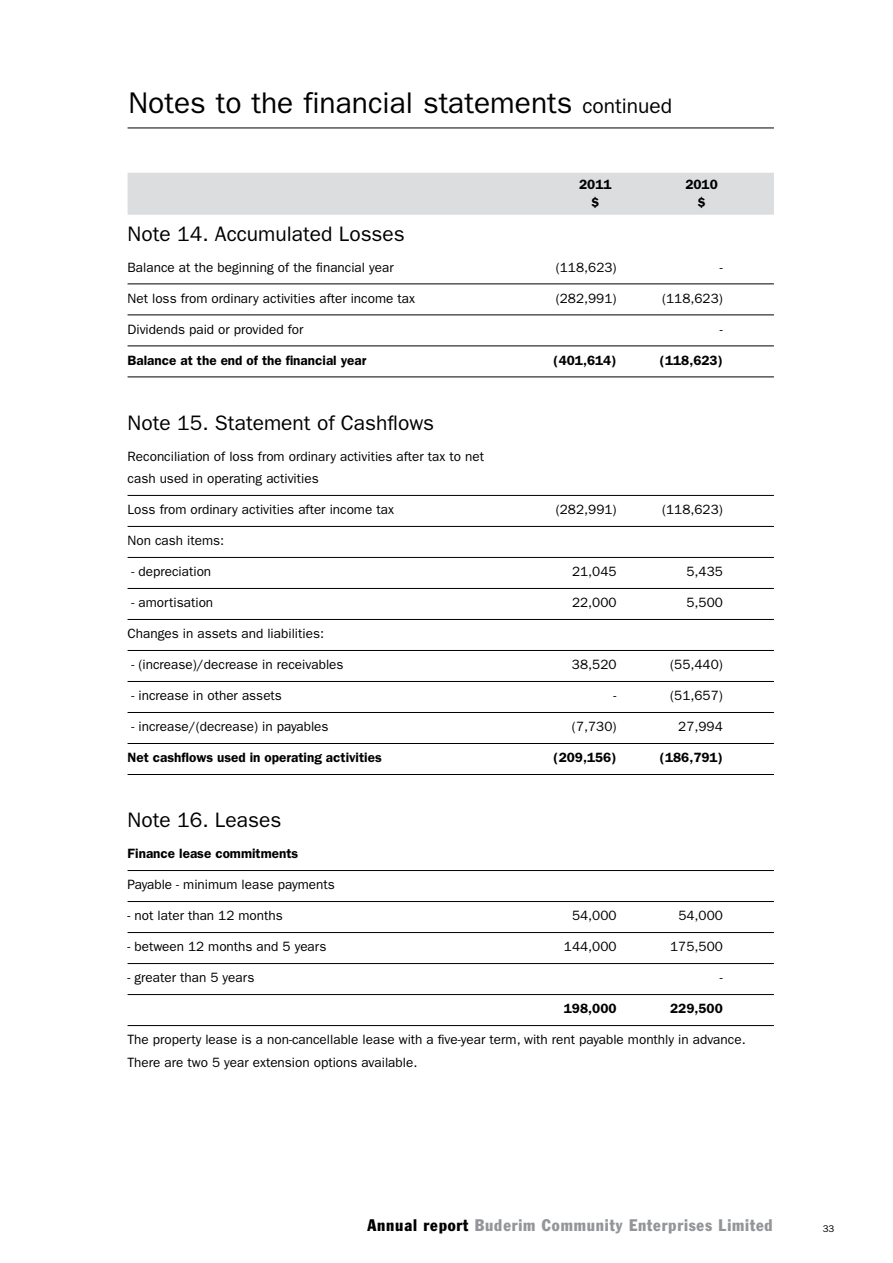
<style>
.page{position:relative;width:893px;height:1263px;background:#fff}
.page>*{position:absolute;margin:0;border:0;box-sizing:border-box;transform-origin:0 0}
.t1{font:30px "Franklin Gothic LT";color:#000}
.t2{font:21px "Franklin Gothic LT";color:#000}
.t3{font:condensed 16.5px "Franklin Gothic";letter-spacing:.05em;color:#939598}
.t4{font:13.5px/22.5px "Franklin Gothic LT";color:#000}
.t5{font:600 13.5px "Franklin Gothic LT";color:#000}
.t6{font:9.75px "Franklin Gothic LT";color:#000}
.s1{font-size:21px}
.s2{color:#000}
</style>
<div class="page">
<hr style="left:128px;top:128px;width:646px;height:1px;background:#000">
<div style="left:128px;top:173px;width:646px;height:42px;background:#dcddde"></div>
<hr style="left:128px;top:284px;width:646px;height:1px;background:#000">
<hr style="left:128px;top:315px;width:646px;height:1px;background:#000">
<hr style="left:128px;top:346px;width:646px;height:1px;background:#000">
<hr style="left:128px;top:377px;width:646px;height:1px;background:#000">
<hr style="left:128px;top:495px;width:646px;height:1px;background:#000">
<hr style="left:128px;top:526px;width:646px;height:1px;background:#000">
<hr style="left:128px;top:557px;width:646px;height:1px;background:#000">
<hr style="left:128px;top:588px;width:646px;height:1px;background:#000">
<hr style="left:128px;top:619px;width:646px;height:1px;background:#000">
<hr style="left:128px;top:650px;width:646px;height:1px;background:#000">
<hr style="left:128px;top:681px;width:646px;height:1px;background:#000">
<hr style="left:128px;top:712px;width:646px;height:1px;background:#000">
<hr style="left:128px;top:743px;width:646px;height:1px;background:#000">
<hr style="left:128px;top:774px;width:646px;height:1px;background:#000">
<hr style="left:128px;top:870px;width:646px;height:1px;background:#000">
<hr style="left:128px;top:901px;width:646px;height:1px;background:#000">
<hr style="left:128px;top:932px;width:646px;height:1px;background:#000">
<hr style="left:128px;top:963px;width:646px;height:1px;background:#000">
<hr style="left:128px;top:994px;width:646px;height:1px;background:#000">
<hr style="left:128px;top:1025px;width:646px;height:1px;background:#000">
<h1 class="t1" style="left:128px;top:86px;width:545px">Notes to the financial statements <span class="s1">continued</span></h1>
<p class="t5" style="left:579px;top:176px;width:34px">2011</p>
<p class="t5" style="left:685px;top:176px;width:34px">2010</p>
<p class="t5" style="left:591px;top:194px;width:10px">$</p>
<p class="t5" style="left:698px;top:194px;width:10px">$</p>
<h2 class="t2" style="left:128px;top:222px;width:279px">Note 14. Accumulated Losses</h2>
<p class="t4" style="left:128px;top:256px;width:268px">Balance at the beginning of the financial year</p>
<p class="t4" style="left:556px;top:256px;width:62px">(118,623)</p>
<p class="t4" style="left:720px;top:256px;width:4px">-</p>
<p class="t4" style="left:128px;top:287px;width:289px">Net loss from ordinary activities after income tax</p>
<p class="t4" style="left:556px;top:287px;width:62px">(282,991)</p>
<p class="t4" style="left:662px;top:287px;width:62px">(118,623)</p>
<p class="t4" style="left:128px;top:318px;width:177px">Dividends paid or provided for</p>
<p class="t4" style="left:720px;top:318px;width:4px">-</p>
<p class="t5" style="left:128px;top:352px;width:240px">Balance at the end of the financial year</p>
<p class="t5" style="left:554px;top:352px;width:64px">(401,614)</p>
<p class="t5" style="left:660px;top:352px;width:64px">(118,623)</p>
<h2 class="t2" style="left:128px;top:411px;width:308px">Note 15. Statement of Cashflows</h2>
<p class="t4" style="left:128px;top:445px;width:358px">Reconciliation of loss from ordinary activities after tax to net cash used in operating activities</p>
<p class="t4" style="left:128px;top:499px;width:268px">Loss from ordinary activities after income tax</p>
<p class="t4" style="left:556px;top:499px;width:62px">(282,991)</p>
<p class="t4" style="left:662px;top:499px;width:62px">(118,623)</p>
<p class="t4" style="left:128px;top:530px;width:98px">Non cash items:</p>
<p class="t4" style="left:132px;top:561px;width:81px">- depreciation</p>
<p class="t4" style="left:572px;top:561px;width:46px">21,045</p>
<p class="t4" style="left:686px;top:561px;width:38px">5,435</p>
<p class="t4" style="left:132px;top:592px;width:83px">- amortisation</p>
<p class="t4" style="left:572px;top:592px;width:46px">22,000</p>
<p class="t4" style="left:686px;top:592px;width:38px">5,500</p>
<p class="t4" style="left:128px;top:623px;width:198px">Changes in assets and liabilities:</p>
<p class="t4" style="left:132px;top:654px;width:213px">- (increase)/decrease in receivables</p>
<p class="t4" style="left:572px;top:654px;width:46px">38,520</p>
<p class="t4" style="left:670px;top:654px;width:54px">(55,440)</p>
<p class="t4" style="left:132px;top:685px;width:152px">- increase in other assets</p>
<p class="t4" style="left:614px;top:685px;width:4px">-</p>
<p class="t4" style="left:670px;top:685px;width:54px">(51,657)</p>
<p class="t4" style="left:132px;top:716px;width:199px">- increase/(decrease) in payables</p>
<p class="t4" style="left:572px;top:716px;width:46px">(7,730)</p>
<p class="t4" style="left:678px;top:716px;width:46px">27,994</p>
<p class="t5" style="left:127px;top:750px;width:256px">Net cashflows used in operating activities</p>
<p class="t5" style="left:554px;top:750px;width:64px">(209,156)</p>
<p class="t5" style="left:660px;top:750px;width:64px">(186,791)</p>
<h2 class="t2" style="left:128px;top:808px;width:155px">Note 16. Leases</h2>
<p class="t5" style="left:128px;top:846px;width:172px">Finance lease commitments</p>
<p class="t4" style="left:128px;top:874px;width:209px">Payable - minimum lease payments</p>
<p class="t4" style="left:128px;top:905px;width:157px">- not later than 12 months</p>
<p class="t4" style="left:572px;top:905px;width:46px">54,000</p>
<p class="t4" style="left:678px;top:905px;width:46px">54,000</p>
<p class="t4" style="left:128px;top:936px;width:200px">- between 12 months and 5 years</p>
<p class="t4" style="left:564px;top:936px;width:54px">144,000</p>
<p class="t4" style="left:670px;top:936px;width:54px">175,500</p>
<p class="t4" style="left:128px;top:967px;width:128px">- greater than 5 years</p>
<p class="t4" style="left:720px;top:967px;width:4px">-</p>
<p class="t5" style="left:564px;top:1001px;width:54px">198,000</p>
<p class="t5" style="left:670px;top:1001px;width:54px">229,500</p>
<p class="t4" style="left:128px;top:1029px;width:620px">The property lease is a non-cancellable lease with a five-year term, with rent payable monthly in advance.<br>There are two 5 year extension options available.</p>
<p class="t3" style="left:367px;top:1214px;width:407px"><span class="s2">Annual report</span> Buderim Community Enterprises Limited</p>
<p class="t6" style="left:823px;top:1223px;width:13px">33</p>
</div>
